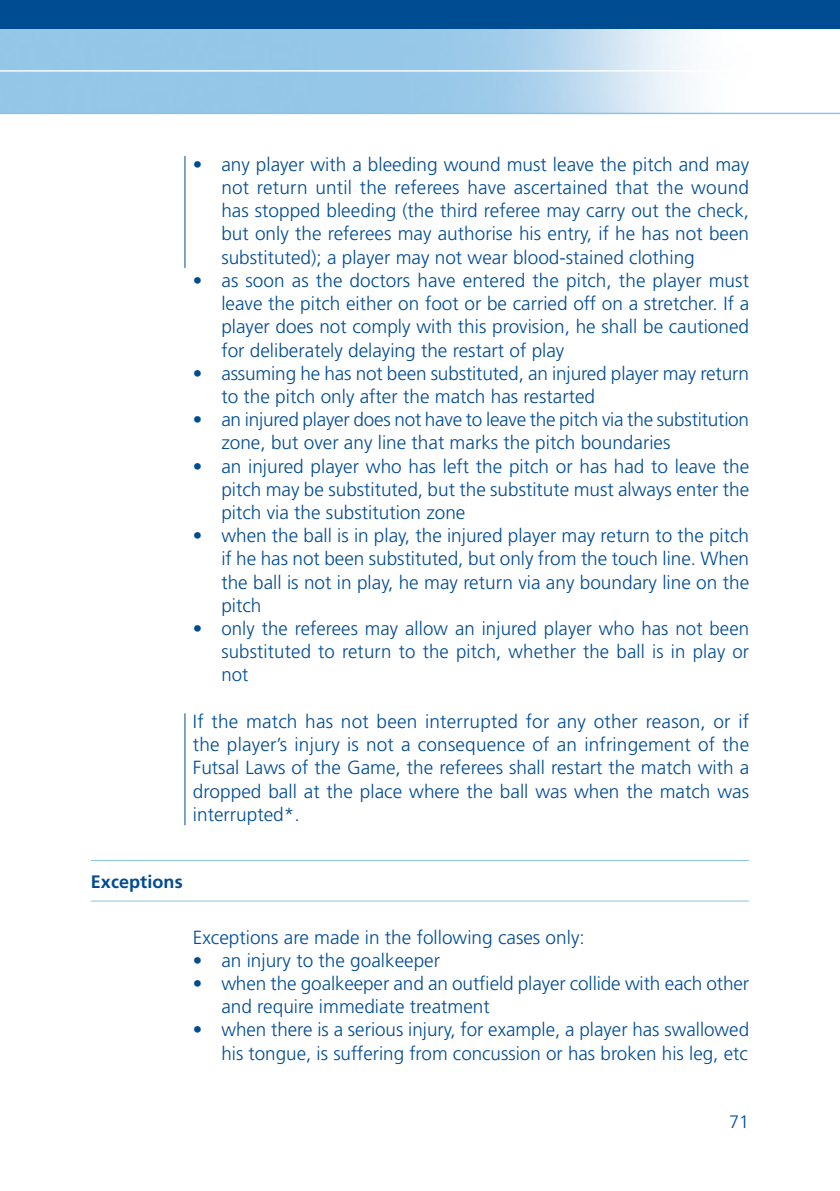
<style>
.page{position:relative;width:840px;height:1191px;background:#fff}
.page>*{position:absolute;margin:0;border:0;box-sizing:border-box;transform-origin:0 0}
.t1{font:300 19px/23.2px "Frutiger";color:#004c93;text-align:justify}
.t2{font:700 18px "Frutiger";letter-spacing:.005em;color:#004c93}
.t3{font:300 18px "Frutiger";color:#004c93}
</style>
<div class="page">
<img style="left:0;top:28px;width:839px;height:85px">
<div style="left:0;top:0;width:839px;height:28px;background:#004c93"></div>
<hr style="left:0;top:70px;width:839px;height:2px;background:#fff">
<hr style="left:0;top:113px;width:839px;height:1px;background:#8ac2e6">
<hr style="left:91px;top:860px;width:657px;height:1px;background:#8ac2e6">
<hr style="left:91px;top:900px;width:657px;height:1px;background:#8ac2e6">
<hr style="left:184px;top:156px;width:1px;height:112px;background:#004c93">
<hr style="left:184px;top:713px;width:1px;height:112px;background:#004c93">
<p class="t1" style="left:221px;top:154px;width:529px;text-indent:-28px">• any player with a bleeding wound must leave the pitch and may not return until the referees have ascertained that the wound has stopped bleeding (the third referee may carry out the check, but only the referees may authorise his entry, if he has not been substituted); a player may not wear blood-stained clothing</p>
<p class="t1" style="left:221px;top:270px;width:529px;text-indent:-28px">• as soon as the doctors have entered the pitch, the player must leave the pitch either on foot or be carried off on a stretcher. If a player does not comply with this provision, he shall be cautioned for deliberately delaying the restart of play</p>
<p class="t1" style="left:221px;top:363px;width:529px;text-indent:-28px">• assuming he has not been substituted, an injured player may return to the pitch only after the match has restarted</p>
<p class="t1" style="left:221px;top:409px;width:529px;text-indent:-28px">• an injured player does not have to leave the pitch via the substitution zone, but over any line that marks the pitch boundaries</p>
<p class="t1" style="left:221px;top:456px;width:529px;text-indent:-28px">• an injured player who has left the pitch or has had to leave the pitch may be substituted, but the substitute must always enter the pitch via the substitution zone</p>
<p class="t1" style="left:221px;top:525px;width:529px;text-indent:-28px">• when the ball is in play, the injured player may return to the pitch if he has not been substituted, but only from the touch line. When the ball is not in play, he may return via any boundary line on the pitch</p>
<p class="t1" style="left:221px;top:618px;width:529px;text-indent:-28px">• only the referees may allow an injured player who has not been substituted to return to the pitch, whether the ball is in play or not</p>
<p class="t1" style="left:193px;top:711px;width:557px">If the match has not been interrupted for any other reason, or if the player’s injury is not a consequence of an infringement of the Futsal Laws of the Game, the referees shall restart the match with a dropped ball at the place where the ball was when the match was interrupted*.</p>
<p class="t2" style="left:91px;top:875px;width:93px">Exceptions</p>
<p class="t1" style="left:193px;top:926px;width:393px">Exceptions are made in the following cases only:</p>
<p class="t1" style="left:193px;top:950px;width:248px">• an injury to the goalkeeper</p>
<p class="t1" style="left:221px;top:973px;width:529px;text-indent:-28px">• when the goalkeeper and an outfield player collide with each other and require immediate treatment</p>
<p class="t1" style="left:193px;top:1019px;width:557px;text-align:right">• when there is a serious injury, for example, a player has swallowed his tongue, is suffering from concussion or has broken his leg, etc</p>
<p class="t3" style="left:728px;top:1114px;width:22px">71</p>
</div>
